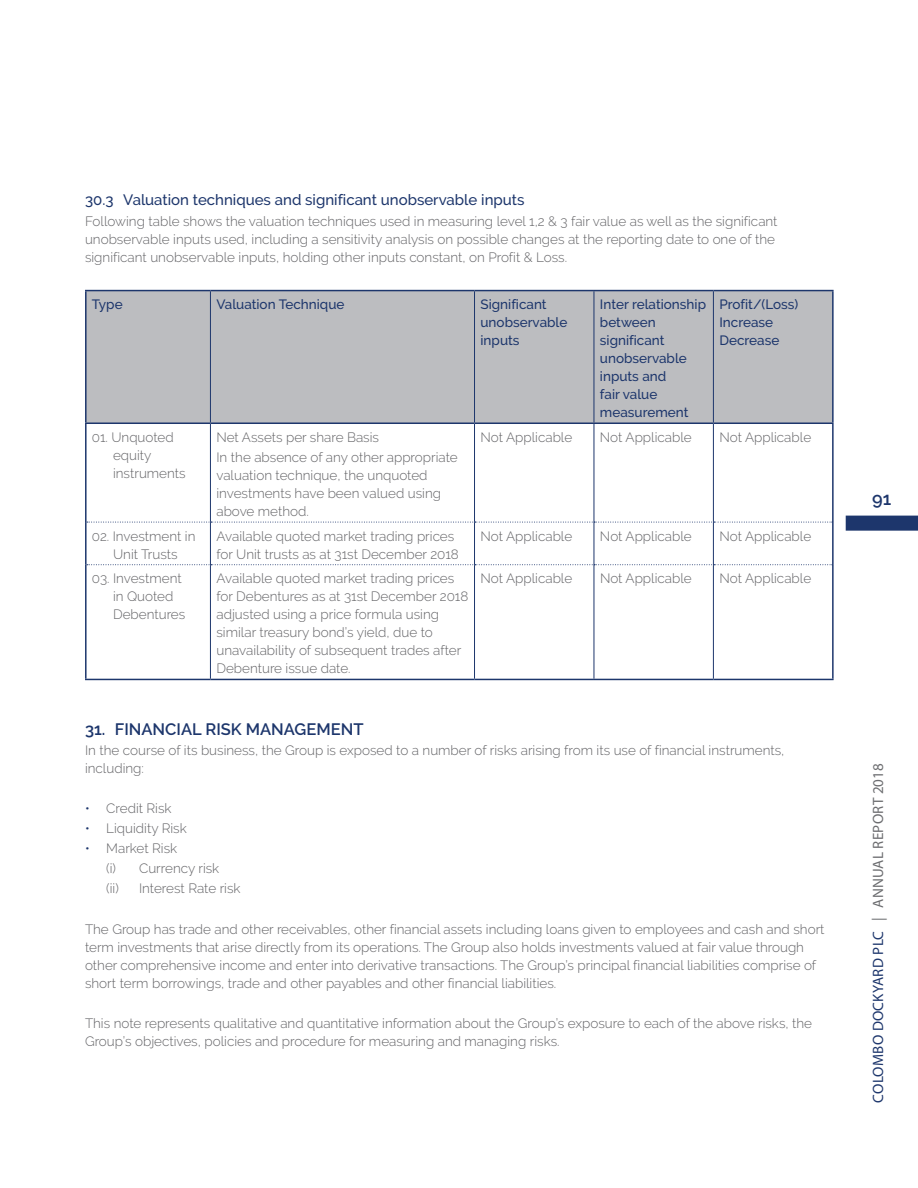
<style>
.page{position:relative;width:918px;height:1188px;background:#fff}
.page>*{position:absolute;margin:0;border:0;box-sizing:border-box;transform-origin:0 0}
.t1{font:600 18px "Raleway";color:#1d366c}
.t2{font:600 16.5px "Raleway";color:#1d366c}
.t3{font:500 15px "Raleway";color:#1d366c}
.t4{font:15px "Myriad Pro";letter-spacing:.02em;color:#1d366c}
.t5{font:300 13.5px/18px "Raleway";color:#636366}
.t6{font:500 13.5px/18px "Raleway";color:#1d366c}
.s1{color:#1d366c}
.s2{color:#6c6d70}
</style>
<div class="page">
<div style="left:846px;top:516px;width:72px;height:15px;background:#1d366c"></div>
<div style="left:87px;top:291px;width:745px;height:132px;background:#bcbdc0"></div>
<hr style="left:85px;top:290px;width:125px;height:1px;background:#1d366c">
<hr style="left:85px;top:291px;width:2px;height:132px;background:#1d366c">
<hr style="left:210px;top:290px;width:265px;height:1px;background:#1d366c">
<hr style="left:475px;top:290px;width:119px;height:1px;background:#1d366c">
<hr style="left:594px;top:290px;width:119px;height:1px;background:#1d366c">
<hr style="left:713px;top:290px;width:121px;height:1px;background:#1d366c">
<hr style="left:832px;top:291px;width:2px;height:132px;background:#1d366c">
<hr style="left:85px;top:423px;width:125px;height:1px;background:#1d366c">
<hr style="left:85px;top:424px;width:2px;height:98px;background:#1d366c">
<hr style="left:210px;top:423px;width:265px;height:1px;background:#1d366c">
<hr style="left:475px;top:423px;width:119px;height:1px;background:#1d366c">
<hr style="left:594px;top:423px;width:119px;height:1px;background:#1d366c">
<hr style="left:713px;top:423px;width:121px;height:1px;background:#1d366c">
<hr style="left:832px;top:424px;width:2px;height:98px;background:#1d366c">
<hr style="left:85px;top:522px;width:2px;height:43px;background:#1d366c">
<hr style="left:832px;top:522px;width:2px;height:43px;background:#1d366c">
<hr style="left:85px;top:565px;width:2px;height:114px;background:#1d366c">
<hr style="left:832px;top:565px;width:2px;height:114px;background:#1d366c">
<hr style="left:85px;top:679px;width:125px;height:1px;background:#1d366c">
<hr style="left:210px;top:679px;width:265px;height:1px;background:#1d366c">
<hr style="left:475px;top:679px;width:119px;height:1px;background:#1d366c">
<hr style="left:594px;top:679px;width:119px;height:1px;background:#1d366c">
<hr style="left:713px;top:679px;width:121px;height:1px;background:#1d366c">
<hr style="left:210px;top:291px;width:1px;height:132px;background:#1d366c">
<hr style="left:474px;top:291px;width:1px;height:132px;background:#1d366c">
<hr style="left:594px;top:291px;width:1px;height:132px;background:#1d366c">
<hr style="left:713px;top:291px;width:1px;height:132px;background:#1d366c">
<hr style="left:210px;top:424px;width:1px;height:98px;background:#1d366c">
<hr style="left:474px;top:424px;width:1px;height:98px;background:#1d366c">
<hr style="left:594px;top:424px;width:1px;height:98px;background:#1d366c">
<hr style="left:713px;top:424px;width:1px;height:98px;background:#1d366c">
<hr style="left:210px;top:522px;width:1px;height:42px;background:#1d366c">
<hr style="left:474px;top:522px;width:1px;height:42px;background:#1d366c">
<hr style="left:594px;top:522px;width:1px;height:42px;background:#1d366c">
<hr style="left:713px;top:522px;width:1px;height:42px;background:#1d366c">
<hr style="left:210px;top:565px;width:1px;height:114px;background:#1d366c">
<hr style="left:474px;top:565px;width:1px;height:114px;background:#1d366c">
<hr style="left:594px;top:565px;width:1px;height:114px;background:#1d366c">
<hr style="left:713px;top:565px;width:1px;height:114px;background:#1d366c">
<svg style="left:87px;top:522px;width:746px;height:1px"></svg>
<svg style="left:87px;top:564px;width:746px;height:1px"></svg>
<p class="t3" style="left:85px;top:191px;width:441px">30.3 Valuation techniques and significant unobservable inputs</p>
<p class="t5" style="left:85px;top:212px;width:694px">Following table shows the valuation techniques used in measuring level 1,2 &amp; 3 fair value as well as the significant unobservable inputs used, including a sensitivity analysis on possible changes at the reporting date to one of the significant unobservable inputs, holding other inputs constant, on Profit &amp; Loss.</p>
<p class="t6" style="left:92px;top:295px;width:32px">Type</p>
<p class="t6" style="left:216px;top:295px;width:130px">Valuation Technique</p>
<p class="t6" style="left:481px;top:295px;width:88px">Significant unobservable inputs</p>
<p class="t6" style="left:600px;top:295px;width:108px">Inter relationship between significant unobservable inputs and<br>fair value measurement</p>
<p class="t6" style="left:719px;top:295px;width:81px">Profit/(Loss)<br>Increase<br>Decrease</p>
<p class="t5" style="left:113px;top:428px;width:74px;text-indent:-21px">01. Unquoted equity instruments</p>
<p class="t5" style="left:216px;top:427px;width:243px;line-height:20.1px">Net Assets per share Basis<br>In the absence of any other appropriate</p>
<p class="t5" style="left:481px;top:428px;width:93px">Not Applicable</p>
<p class="t5" style="left:600px;top:428px;width:93px">Not Applicable</p>
<p class="t5" style="left:719px;top:428px;width:93px">Not Applicable</p>
<p class="t5" style="left:216px;top:466px;width:226px">valuation technique, the unquoted investments have been valued using above method.</p>
<p class="t5" style="left:92px;top:527px;width:105px;text-align:center">02. Investment in<br>Unit Trusts</p>
<p class="t5" style="left:216px;top:527px;width:244px">Available quoted market trading prices for Unit trusts as at 31st December 2018</p>
<p class="t5" style="left:481px;top:527px;width:93px">Not Applicable</p>
<p class="t5" style="left:600px;top:527px;width:93px">Not Applicable</p>
<p class="t5" style="left:719px;top:527px;width:93px">Not Applicable</p>
<p class="t5" style="left:113px;top:570px;width:74px;text-indent:-21px">03. Investment in Quoted<br>Debentures</p>
<p class="t5" style="left:216px;top:570px;width:253px">Available quoted market trading prices for Debentures as at 31st December 2018 adjusted using a price formula using similar treasury bond’s yield, due to unavailability of subsequent trades after Debenture issue date.</p>
<p class="t5" style="left:481px;top:570px;width:93px">Not Applicable</p>
<p class="t5" style="left:600px;top:570px;width:93px">Not Applicable</p>
<p class="t5" style="left:719px;top:570px;width:93px">Not Applicable</p>
<p class="t2" style="left:85px;top:719px;width:280px">31. FINANCIAL RISK MANAGEMENT</p>
<p class="t5" style="left:85px;top:741px;width:701px">In the course of its business, the Group is exposed to a number of risks arising from its use of financial instruments, including:</p>
<p class="t5" style="left:85px;top:799px;width:88px"><span class="s1">•</span> Credit Risk</p>
<p class="t5" style="left:85px;top:819px;width:103px"><span class="s1">•</span> Liquidity Risk</p>
<p class="t5" style="left:106px;top:838px;width:136px;line-height:20.1px;text-indent:-21px"><span class="s1">•</span> Market Risk<br>(i) Currency risk<br>(ii) Interest Rate risk</p>
<p class="t5" style="left:85px;top:920px;width:741px">The Group has trade and other receivables, other financial assets including loans given to employees and cash and short term investments that arise directly from its operations. The Group also holds investments valued at fair value through other comprehensive income and enter into derivative transactions. The Group’s principal financial liabilities comprise of short term borrowings, trade and other payables and other financial liabilities.</p>
<p class="t5" style="left:85px;top:1014px;width:729px">This note represents qualitative and quantitative information about the Group’s exposure to each of the above risks, the<br>Group’s objectives, policies and procedure for measuring and managing risks.</p>
<h1 class="t1" style="left:872px;top:488px;width:21px">91</h1>
<p class="t4" style="left:869px;top:1103px;width:341px;rotate:-90deg">COLOMBO DOCKYARD PLC <span class="s2">| Annual Report 2018</span></p>
</div>
